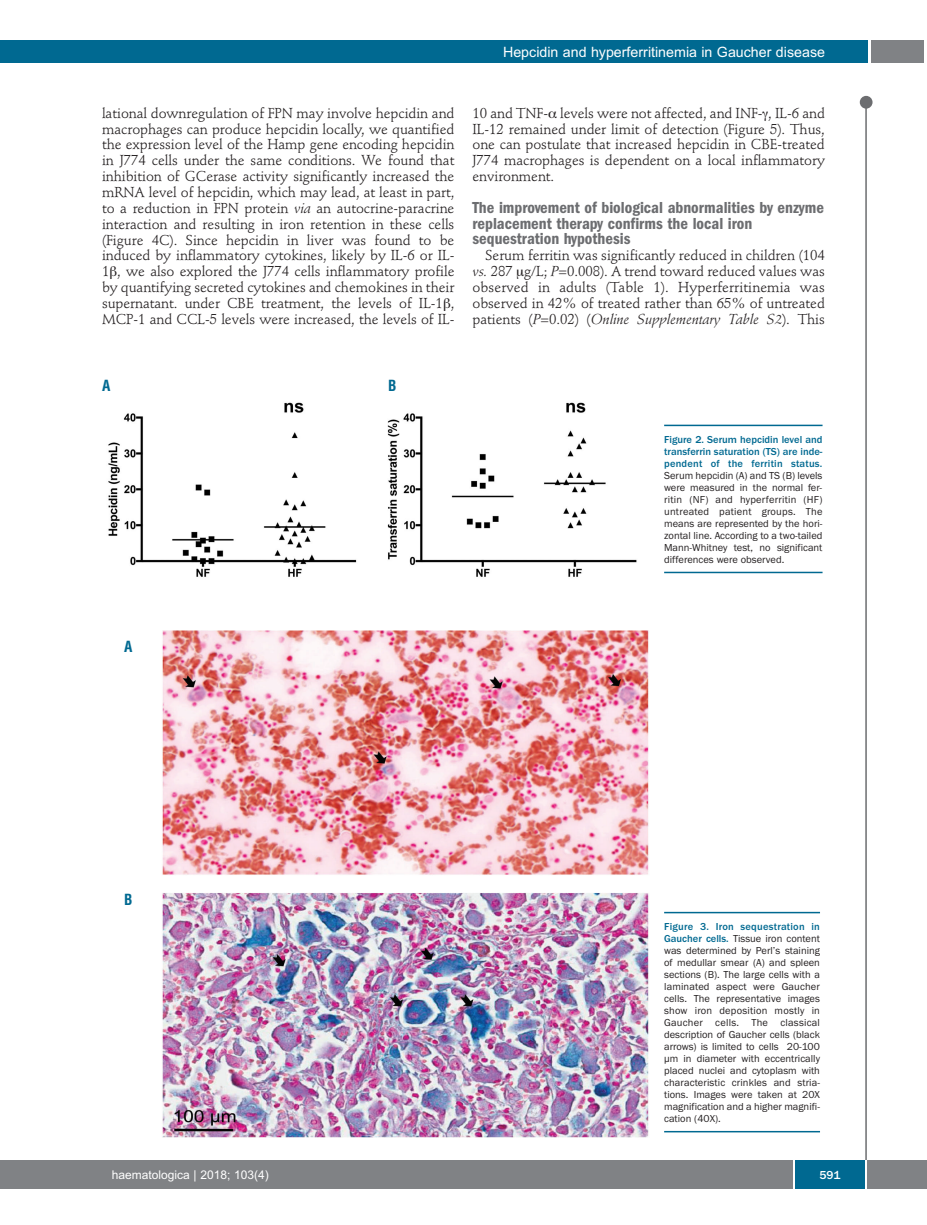
<style>
.page{position:relative;width:927px;height:1225px;background:#fff}
.page>*{position:absolute;margin:0;border:0;box-sizing:border-box;transform-origin:0 0}
.t1{font:600 condensed 16.5px/15.9px "Franklin Gothic";color:#6c6d70}
.t2{font:700 condensed 15px "Helvetica";color:#006991}
.t3{font:14.25px/15.9px "Stempel Schneidler";letter-spacing:-.005em;color:#231f20;text-align:justify}
.t4{font:14.25px "Arial";color:#fff}
.t5{font:12px "Arial";color:#fff}
.t6{font:500 12px "Franklin Gothic";color:#fff}
.t7{font:10.5px/12px "Franklin Gothic";color:#231f20;text-align:justify}
.t8{font:500 10.5px/12px "Franklin Gothic";letter-spacing:.015em;color:#006991;text-align:justify}
.s1{font-style:italic}
.s2{font-weight:500;color:#006991}
</style>
<div class="page">
<div style="left:860px;top:96px;width:12px;height:13px;background:#6c6d70;border-radius:50%"></div>
<hr style="left:865px;top:98px;width:2px;height:1062px;background:#6c6d70">
<div style="left:871px;top:40px;width:52px;height:22px;background:#808285"></div>
<div style="left:18px;top:40px;width:849px;height:22px;background:#006991"></div>
<div style="left:17px;top:1160px;width:910px;height:28px;background:#808285"></div>
<div style="left:795px;top:1160px;width:70px;height:28px;background:#006991"></div>
<hr style="left:793px;top:1160px;width:2px;height:28px;background:#fff">
<hr style="left:865px;top:1160px;width:2px;height:28px;background:#fff">
<div style="left:0;top:40px;width:19px;height:22px;background:#006991"></div>
<div style="left:0;top:1160px;width:18px;height:28px;background:#808285"></div>
<img style="left:108px;top:402px;width:529px;height:175px">
<hr style="left:664px;top:425px;width:158px;height:1px;background:#006991">
<hr style="left:664px;top:572px;width:158px;height:1px;background:#006991">
<img style="left:162px;top:630px;width:487px;height:507px">
<hr style="left:664px;top:912px;width:156px;height:1px;background:#006991">
<hr style="left:664px;top:1131px;width:156px;height:1px;background:#006991">
<p class="t4" style="left:503px;top:44px;width:323px">Hepcidin and hyperferritinemia in Gaucher disease</p>
<p class="t3" style="left:102px;top:106px;width:354px">lational downregulation of FPN may involve hepcidin and macrophages can produce hepcidin locally, we quantified the expression level of the Hamp gene encoding hepcidin in J774 cells under the same conditions. We found that inhibition of GCerase activity significantly increased the mRNA level of hepcidin, which may lead, at least in part, to a reduction in FPN protein <span class="s1">via</span> an autocrine-paracrine interaction and resulting in iron retention in these cells (Figure 4C). Since hepcidin in liver was found to be induced by inflammatory cytokines, likely by IL-6 or IL-1 , we also explored the J774 cells inflammatory profile by quantifying secreted cytokines and chemokines in their supernatant. under CBE treatment, the levels of IL-1 , MCP-1 and CCL-5 levels were increased, the levels of IL-</p>
<p class="t3" style="left:472px;top:106px;width:354px">10 and TNF- levels were not affected, and INF- , IL-6 and IL-12 remained under limit of detection (Figure 5). Thus, one can postulate that increased hepcidin in CBE-treated J774 macrophages is dependent on a local inflammatory environment.</p>
<p class="t1" style="left:472px;top:201px;width:353px">The improvement of biological abnormalities by enzyme replacement therapy confirms the local iron sequestration hypothesis</p>
<p class="t3" style="left:472px;top:249px;width:354px;text-indent:13px">Serum ferritin was significantly reduced in children (104 <span class="s1">vs.</span> 287 g/L; <span class="s1">P</span>=0.008). A trend toward reduced values was observed in adults (Table 1). Hyperferritinemia was observed in 42% of treated rather than 65% of untreated patients (<span class="s1">P</span>=0.02) (<span class="s1">Online Supplementary Table S2</span>). This</p>
<p class="t2" style="left:102px;top:376px;width:10px">A</p>
<p class="t2" style="left:388px;top:376px;width:10px">B</p>
<p class="t2" style="left:124px;top:638px;width:10px">A</p>
<p class="t2" style="left:124px;top:891px;width:10px">B</p>
<p class="t8" style="left:664px;top:433px;width:160px">Figure 2. Serum hepcidin level and transferrin saturation (TS) are inde&shy;pendent of the ferritin status.</p>
<p class="t7" style="left:664px;top:469px;width:160px">Serum hepcidin (A) and TS (B) levels were measured in the normal fer&shy;ritin (NF) and hyperferritin (HF) untreated patient groups. The means are represented by the hori&shy;zontal line. According to a two-tailed Mann-Whitney test, no significant differences were observed.</p>
<p class="t7" style="left:664px;top:920px;width:157px"><span class="s2">Figure 3. Iron sequestration in Gaucher cells.</span> Tissue iron content was determined by Perl’s staining of medullar smear (A) and spleen sections (B). The large cells with a laminated aspect were Gaucher cells. The representative images show iron deposition mostly in Gaucher cells. The classical description of Gaucher cells (black arrows) is limited to cells 20-100 μm in diameter with eccentrically placed nuclei and cytoplasm with characteristic crinkles and stria&shy;tions. Images were taken at 20X magnification and a higher magnifi&shy;cation (40X).</p>
<p class="t5" style="left:112px;top:1167px;width:158px">haematologica | 2018; 103(4)</p>
<p class="t6" style="left:820px;top:1167px;width:22px">591</p>
</div>
